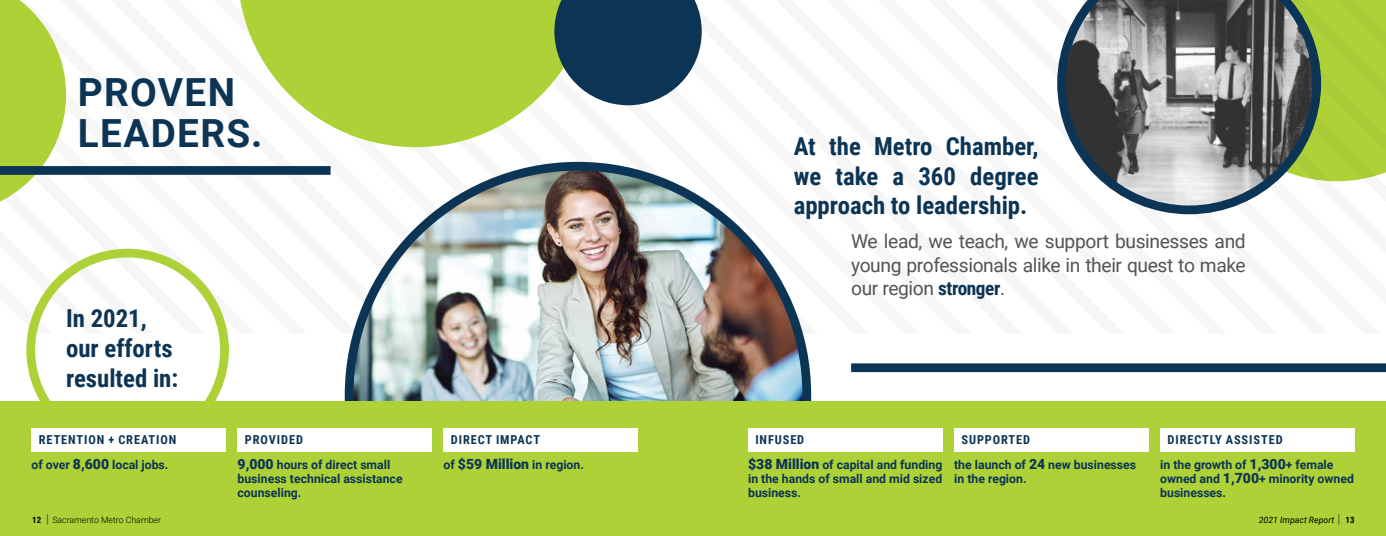
<style>
.page{position:relative;width:1386px;height:536px;background:#fff}
.page>*{position:absolute;margin:0;border:0;box-sizing:border-box;transform-origin:0 0}
.t1{font:700 38.76px/40.9px "Roboto";letter-spacing:.035em;color:#0c3455}
.t2{font:700 24.76px/29.8px "Roboto Condensed";color:#0c3455;text-align:justify}
.t3{font:19.25px/23.1px "Roboto";letter-spacing:-.02em;color:#545454;text-align:justify}
.t4{font:700 12.34px "Roboto Condensed";letter-spacing:.075em;color:#0c3455}
.t5{font:700 12.25px/14px "Roboto";color:#0c3455}
.t6{font:300 8.75px "Roboto";color:#000}
.t7{font:italic 8.75px "Roboto";color:#000}
.s1{font-family:"Roboto Condensed";font-weight:700;color:#0c3455}
.s2{font-weight:900;font-size:14px}
.s3{font-family:"Roboto Condensed";font-weight:700}
.s4{font-weight:400;font-size:12.34px;color:#545454}
.s5{font-style:normal;font-size:12.34px;color:#545454}
.s6{font-family:"Roboto Condensed";font-weight:700;font-style:normal}
</style>
<div class="page">
<div style="left:1329px;top:0;width:51px;height:182px;background:#add136"></div>
<svg style="left:1321px;top:0;width:8px;height:182px"></svg>
<svg style="left:154px;top:147px;width:432px;height:186px"></svg>
<div style="left:26px;top:248px;width:203px;height:203px;border:9px solid #add136;border-radius:50%"></div>
<img style="left:345px;top:162px;width:466px;height:240px">
<svg style="left:0;top:0;width:154px;height:333px"></svg>
<div style="left:0;top:166px;width:331px;height:9px;background:#0c3455"></div>
<div style="left:851px;top:363px;width:535px;height:9px;background:#0c3455"></div>
<svg style="left:240px;top:0;width:314px;height:147px;fill:#add136"></svg>
<svg style="left:1057px;top:0;width:264px;height:214px;background:#868b89"></svg>
<div style="left:0;top:402px;width:1386px;height:134px;background:#add136"></div>
<div style="left:238px;top:427px;width:194px;height:24px;background:#fff"></div>
<div style="left:954px;top:427px;width:194px;height:24px;background:#fff"></div>
<div style="left:1160px;top:427px;width:194px;height:24px;background:#fff"></div>
<div style="left:444px;top:427px;width:194px;height:24px;background:#fff"></div>
<div style="left:748px;top:427px;width:194px;height:24px;background:#fff"></div>
<div style="left:32px;top:427px;width:194px;height:24px;background:#fff"></div>
<svg style="left:554px;top:0;width:148px;height:105px;background:#31536c"></svg>
<h1 class="t1" style="left:78px;top:70px;width:186px">proven leaders.</h1>
<h2 class="t2" style="left:66px;top:303px;width:114px;text-align:left">In 2021, our efforts resulted in:</h2>
<h2 class="t2" style="left:794px;top:130px;width:246px">At the Metro Chamber, we take a 360 degree approach to leadership.</h2>
<h3 class="t3" style="left:851px;top:229px;width:396px">We lead, we teach, we support businesses and young professionals alike in their quest to make our region <span class="s1">stronger</span>.</h3>
<p class="t4" style="left:39px;top:431px;width:139px">retention + creation</p>
<p class="t4" style="left:245px;top:431px;width:60px">provided</p>
<p class="t4" style="left:451px;top:431px;width:91px">direct impact</p>
<p class="t4" style="left:755px;top:431px;width:50px">Infused</p>
<p class="t4" style="left:961px;top:431px;width:70px">supported</p>
<p class="t4" style="left:1168px;top:431px;width:117px">directly assisted</p>
<p class="t5" style="left:32px;top:457px;width:138px">of over <span class="s2">8,600</span> local jobs.</p>
<p class="t5" style="left:444px;top:457px;width:142px">of <span class="s2">$59 Million</span> in region.</p>
<p class="t5" style="left:1160px;top:457px;width:195px">in the growth of <span class="s2">1,300</span>+ female owned and <span class="s2">1,700</span>+ minority owned businesses.</p>
<p class="t5" style="left:748px;top:457px;width:196px;text-align:justify"><span class="s2">$38 Million</span> of capital and funding in the hands of small and mid sized business.</p>
<p class="t5" style="left:238px;top:457px;width:167px"><span class="s2">9,000</span> hours of direct small business technical assistance counseling.</p>
<p class="t5" style="left:954px;top:457px;width:183px">the launch of <span class="s2">24</span> new businesses in the region.</p>
<p class="t6" style="left:32px;top:513px;width:130px"><span class="s3">12</span> <span class="s4">|</span> Sacramento Metro Chamber</p>
<p class="t7" style="left:1259px;top:513px;width:97px">2021 Impact Report <span class="s5">|</span> <span class="s6">13</span></p>
</div>
